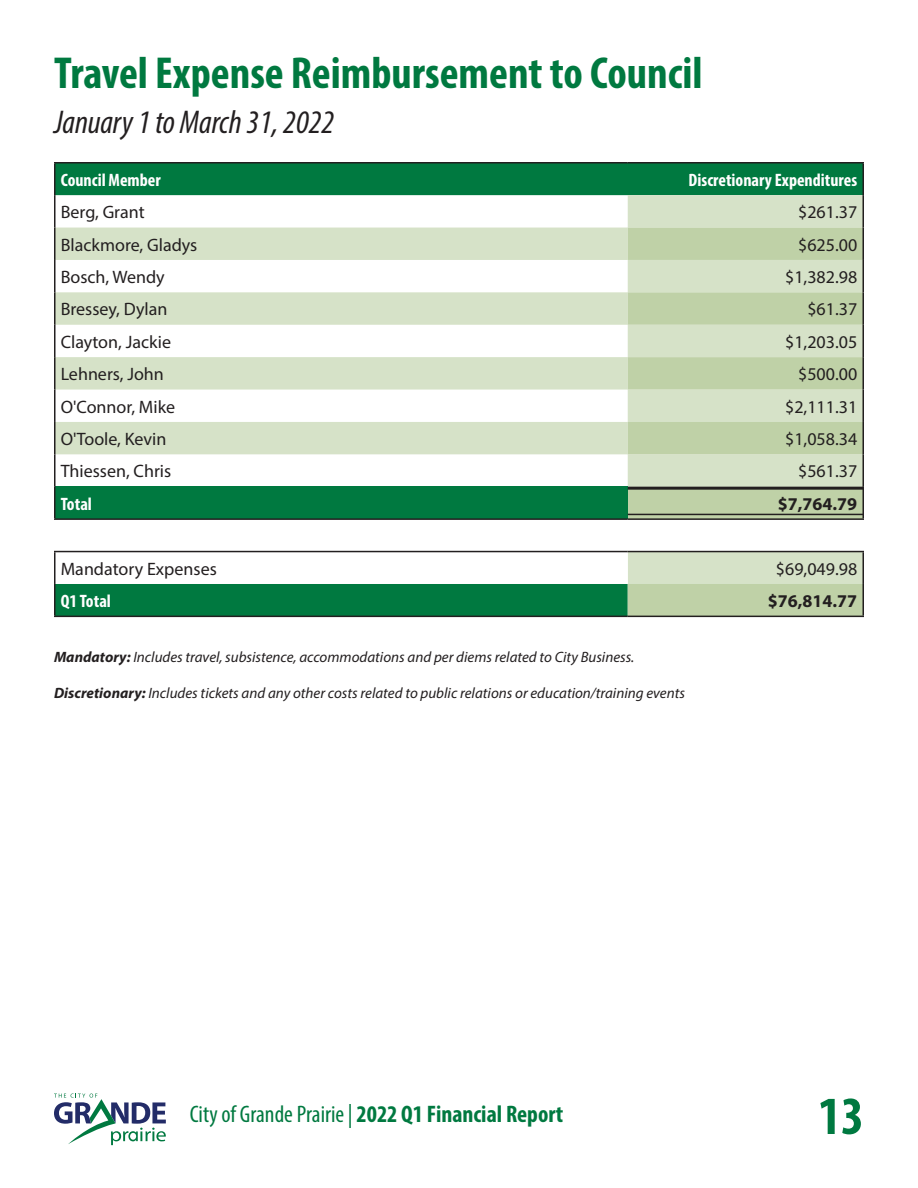
<style>
.page{position:relative;width:918px;height:1188px;background:#fff}
.page>*{position:absolute;margin:0;border:0;box-sizing:border-box;transform-origin:0 0}
.t1{font:700 condensed 54px "Myriad Pro";color:#007940}
.t2{font:700 condensed 45px "Myriad Pro";color:#007940}
.t3{font:italic condensed 33px "Myriad Pro";color:#231f20}
.t4{font:700 condensed 24px "Myriad Pro";color:#007940}
.t5{font:18px "Myriad Pro";color:#231f20}
.t6{font:700 condensed 18px "Myriad Pro";color:#fff}
.t7{font:700 18px "Myriad Pro";color:#231f20}
.t8{font:italic 15px "Myriad Pro";color:#231f20}
.s1{font-weight:700}
.s2{font-weight:400}
</style>
<div class="page">
<svg style="left:54px;top:1094px;width:112px;height:51px"></svg>
<div style="left:56px;top:164px;width:806px;height:452px;background:#007940"></div>
<svg style="left:56px;top:195px;width:806px;height:292px"></svg>
<svg style="left:628px;top:228px;width:234px;height:388px;background:#c7d7b4"></svg>
<div style="left:55px;top:487px;width:573px;height:32px;background:#007940"></div>
<svg style="left:55px;top:520px;width:808px;height:64px"></svg>
<hr style="left:54px;top:162px;width:574px;height:2px;background:#231f20">
<hr style="left:54px;top:163px;width:2px;height:32px;background:#231f20">
<hr style="left:628px;top:162px;width:236px;height:2px;background:#231f20">
<hr style="left:862px;top:163px;width:2px;height:32px;background:#231f20">
<hr style="left:54px;top:195px;width:2px;height:33px;background:#231f20">
<hr style="left:862px;top:195px;width:2px;height:33px;background:#231f20">
<hr style="left:54px;top:228px;width:2px;height:32px;background:#231f20">
<hr style="left:862px;top:228px;width:2px;height:32px;background:#231f20">
<hr style="left:54px;top:260px;width:2px;height:32px;background:#231f20">
<hr style="left:862px;top:260px;width:2px;height:32px;background:#231f20">
<hr style="left:862px;top:292px;width:2px;height:33px;background:#231f20">
<hr style="left:54px;top:325px;width:2px;height:32px;background:#231f20">
<hr style="left:862px;top:325px;width:2px;height:32px;background:#231f20">
<hr style="left:862px;top:357px;width:2px;height:33px;background:#231f20">
<hr style="left:54px;top:390px;width:2px;height:32px;background:#231f20">
<hr style="left:862px;top:390px;width:2px;height:32px;background:#231f20">
<hr style="left:862px;top:422px;width:2px;height:32px;background:#231f20">
<hr style="left:54px;top:454px;width:2px;height:33px;background:#231f20">
<hr style="left:862px;top:454px;width:2px;height:33px;background:#231f20">
<hr style="left:54px;top:487px;width:2px;height:31px;background:#231f20">
<hr style="left:862px;top:487px;width:2px;height:31px;background:#231f20">
<hr style="left:54px;top:518px;width:574px;height:2px;background:#231f20">
<hr style="left:628px;top:518px;width:236px;height:2px;background:#231f20">
<hr style="left:54px;top:551px;width:574px;height:1px;background:#231f20">
<hr style="left:54px;top:552px;width:2px;height:32px;background:#231f20">
<hr style="left:628px;top:551px;width:236px;height:1px;background:#231f20">
<hr style="left:862px;top:552px;width:2px;height:32px;background:#231f20">
<hr style="left:54px;top:584px;width:2px;height:32px;background:#231f20">
<hr style="left:862px;top:584px;width:2px;height:32px;background:#231f20">
<hr style="left:54px;top:616px;width:574px;height:1px;background:#231f20">
<hr style="left:628px;top:616px;width:236px;height:1px;background:#231f20">
<hr style="left:54px;top:292px;width:2px;height:33px;background:#231f20">
<hr style="left:54px;top:357px;width:2px;height:33px;background:#231f20">
<hr style="left:54px;top:422px;width:2px;height:32px;background:#231f20">
<hr style="left:628px;top:514px;width:236px;height:1px;background:#231f20">
<hr style="left:628px;top:487px;width:236px;height:3px;background:#231f20">
<p class="t2" style="left:54px;top:45px;width:650px">Travel Expense Reimbursement to Council</p>
<p class="t3" style="left:54px;top:102px;width:282px">January 1 to March 31, 2022</p>
<p class="t6" style="left:61px;top:168px;width:102px">Council Member</p>
<p class="t6" style="left:689px;top:168px;width:170px">Discretionary Expenditures</p>
<p class="t5" style="left:61px;top:201px;width:85px">Berg, Grant</p>
<p class="t5" style="left:798px;top:201px;width:61px">$261.37</p>
<p class="t5" style="left:61px;top:233px;width:138px">Blackmore, Gladys</p>
<p class="t5" style="left:798px;top:233px;width:61px">$625.00</p>
<p class="t5" style="left:61px;top:266px;width:106px">Bosch, Wendy</p>
<p class="t5" style="left:785px;top:266px;width:74px">$1,382.98</p>
<p class="t5" style="left:61px;top:298px;width:108px">Bressey, Dylan</p>
<p class="t5" style="left:807px;top:298px;width:51px">$61.37</p>
<p class="t5" style="left:61px;top:331px;width:112px">Clayton, Jackie</p>
<p class="t5" style="left:785px;top:331px;width:74px">$1,203.05</p>
<p class="t5" style="left:61px;top:363px;width:105px">Lehners, John</p>
<p class="t5" style="left:798px;top:363px;width:61px">$500.00</p>
<p class="t5" style="left:61px;top:395px;width:116px">O'Connor, Mike</p>
<p class="t5" style="left:785px;top:395px;width:74px">$2,111.31</p>
<p class="t5" style="left:61px;top:428px;width:107px">O'Toole, Kevin</p>
<p class="t5" style="left:785px;top:428px;width:74px">$1,058.34</p>
<p class="t5" style="left:61px;top:460px;width:112px">Thiessen, Chris</p>
<p class="t5" style="left:798px;top:460px;width:61px">$561.37</p>
<p class="t6" style="left:61px;top:492px;width:33px">Total</p>
<p class="t7" style="left:778px;top:492px;width:81px">$7,764.79</p>
<p class="t5" style="left:61px;top:557px;width:158px">Mandatory Expenses</p>
<p class="t5" style="left:776px;top:557px;width:83px">$69,049.98</p>
<p class="t6" style="left:61px;top:590px;width:52px">Q1 Total</p>
<p class="t7" style="left:768px;top:589px;width:91px">$76,814.77</p>
<p class="t8" style="left:54px;top:647px;width:582px"><span class="s1">Mandatory:</span> Includes travel, subsistence, accommodations and per diems related to City Business.</p>
<p class="t8" style="left:54px;top:683px;width:633px"><span class="s1">Discretionary:</span> Includes tickets and any other costs related to public relations or education/training events</p>
<h3 class="t4" style="left:190px;top:1099px;width:375px"><span class="s2">City of Grande Prairie |</span> 2022 Q1 Financial Report</h3>
<h1 class="t1" style="left:818px;top:1082px;width:48px">13</h1>
</div>
